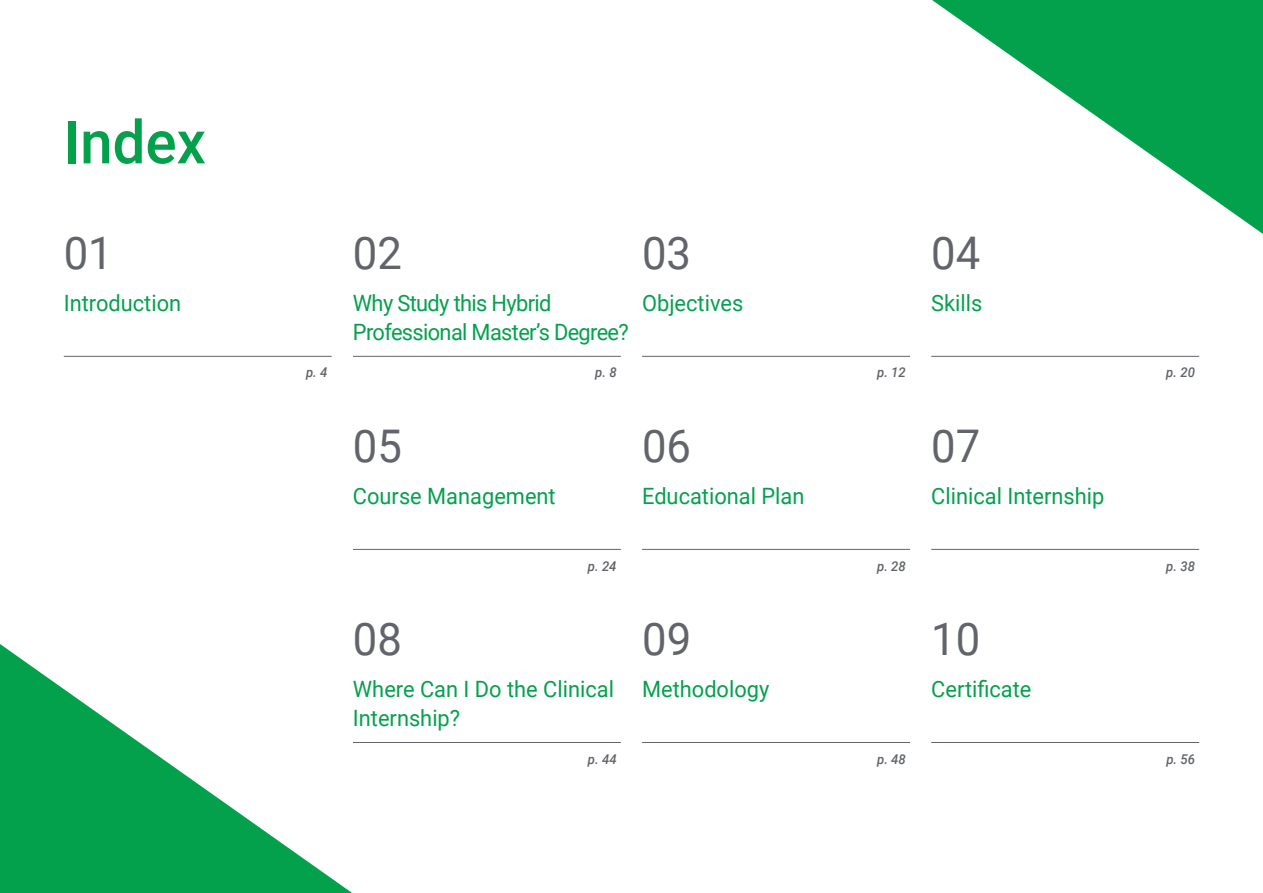
<style>
.page{position:relative;width:1263px;height:893px;background:#fff}
.page>*{position:absolute;margin:0;border:0;box-sizing:border-box;transform-origin:0 0}
.t1{font:500 60px "Roboto";color:#04a14d}
.t2{font:45px "Roboto";color:#61646a}
.t3{font:22.5px "Roboto";color:#04a14d}
.t4{font:22.5px/28.5px "Roboto";letter-spacing:-.03em;color:#04a14d}
.t5{font:italic 500 13.5px "Roboto";color:#61646a}
</style>
<div class="page">
<svg style="left:0;top:644px;width:352px;height:249px"></svg>
<svg style="left:932px;top:0;width:331px;height:234px"></svg>
<hr style="left:353px;top:356px;width:268px;height:1px;background:#61646a">
<hr style="left:64px;top:356px;width:268px;height:1px;background:#61646a">
<hr style="left:642px;top:356px;width:268px;height:1px;background:#61646a">
<hr style="left:931px;top:356px;width:268px;height:1px;background:#61646a">
<hr style="left:642px;top:549px;width:268px;height:1px;background:#61646a">
<hr style="left:353px;top:549px;width:268px;height:1px;background:#61646a">
<hr style="left:931px;top:549px;width:268px;height:1px;background:#61646a">
<hr style="left:353px;top:742px;width:268px;height:1px;background:#61646a">
<hr style="left:642px;top:742px;width:268px;height:1px;background:#61646a">
<hr style="left:931px;top:742px;width:268px;height:1px;background:#61646a">
<h1 class="t1" style="left:64px;top:100px;width:144px">Index</h1>
<h2 class="t2" style="left:64px;top:221px;width:51px">01</h2>
<p class="t3" style="left:64px;top:287px;width:119px">Introduction</p>
<h2 class="t2" style="left:353px;top:221px;width:51px">02</h2>
<h2 class="t2" style="left:642px;top:221px;width:51px">03</h2>
<h2 class="t2" style="left:931px;top:221px;width:51px">04</h2>
<p class="t4" style="left:353px;top:288px;width:277px">Why Study this Hybrid<br>Professional Master’s Degree?</p>
<p class="t3" style="left:642px;top:287px;width:103px">Objectives</p>
<p class="t3" style="left:931px;top:287px;width:53px">Skills</p>
<p class="t5" style="left:306px;top:363px;width:23px">p. 4</p>
<p class="t5" style="left:595px;top:363px;width:23px">p. 8</p>
<p class="t5" style="left:877px;top:363px;width:30px">p. 12</p>
<p class="t5" style="left:1166px;top:363px;width:30px">p. 20</p>
<h2 class="t2" style="left:353px;top:414px;width:51px">05</h2>
<h2 class="t2" style="left:642px;top:414px;width:51px">06</h2>
<h2 class="t2" style="left:931px;top:414px;width:51px">07</h2>
<p class="t3" style="left:353px;top:480px;width:204px">Course Management</p>
<p class="t3" style="left:642px;top:480px;width:164px">Educational Plan</p>
<p class="t3" style="left:931px;top:480px;width:175px">Clinical Internship</p>
<p class="t5" style="left:588px;top:556px;width:30px">p. 24</p>
<p class="t5" style="left:877px;top:556px;width:30px">p. 28</p>
<p class="t5" style="left:1166px;top:556px;width:30px">p. 38</p>
<h2 class="t2" style="left:353px;top:607px;width:51px">08</h2>
<h2 class="t2" style="left:642px;top:607px;width:51px">09</h2>
<h2 class="t2" style="left:931px;top:607px;width:51px">10</h2>
<p class="t3" style="left:353px;top:673px;width:263px">Where Can I Do the Clinical</p>
<p class="t3" style="left:642px;top:673px;width:129px">Methodology</p>
<p class="t3" style="left:353px;top:702px;width:109px">Internship?</p>
<p class="t3" style="left:931px;top:673px;width:102px">Certificate</p>
<p class="t5" style="left:588px;top:749px;width:30px">p. 44</p>
<p class="t5" style="left:877px;top:749px;width:30px">p. 48</p>
<p class="t5" style="left:1166px;top:749px;width:30px">p. 56</p>
</div>
